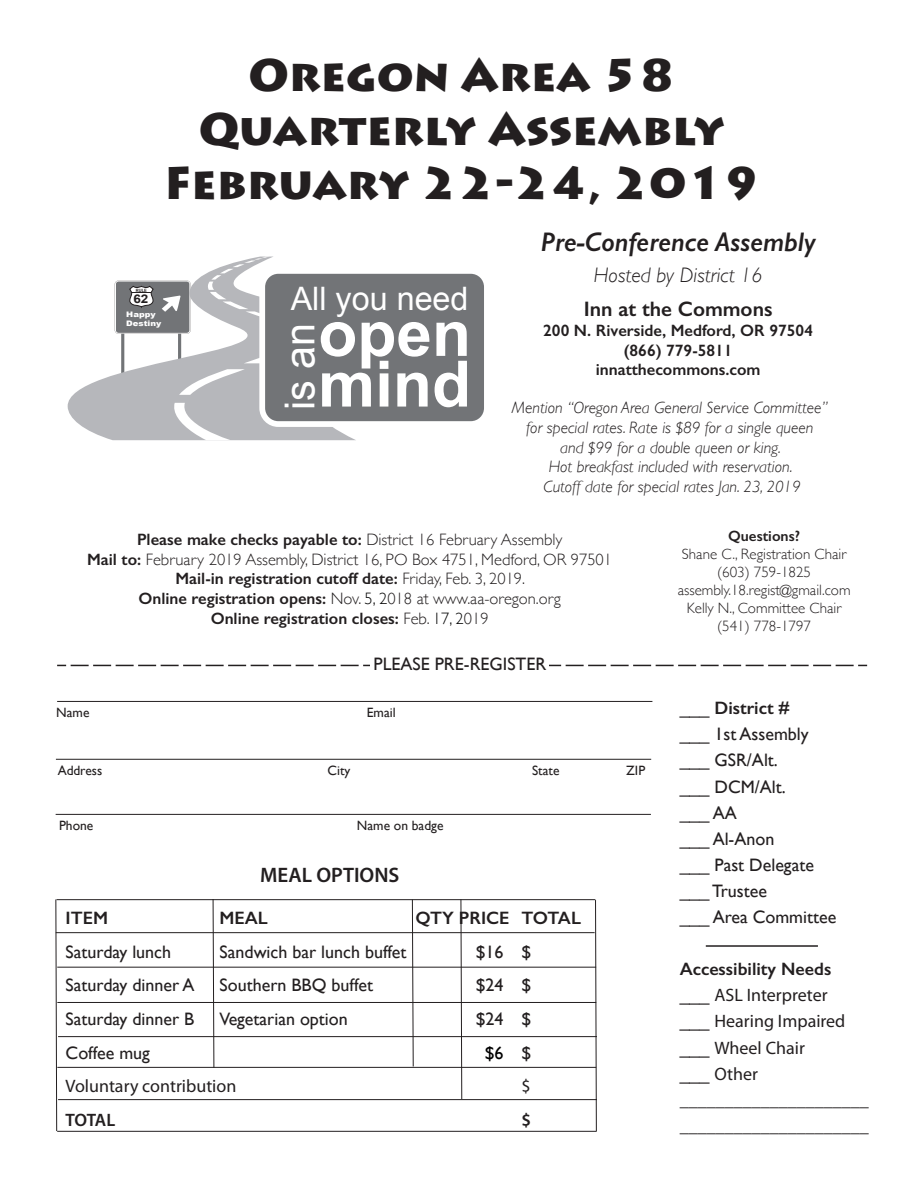
<style>
.page{position:relative;width:918px;height:1188px;background:#fff}
.page>*{position:absolute;margin:0;border:0;box-sizing:border-box;transform-origin:0 0}
.t1{font:700 64.05px "Arial";color:#fff}
.t2{font:900 45px/54px "Lithos Pro";color:#231f20;text-align:center}
.t3{font:41.25px "Arial";color:#fff}
.t4{font:32.4px "Arial";color:#fff}
.t5{font:italic 600 27px "Gill Sans";color:#231f20}
.t6{font:italic 300 21px "Gill Sans";color:#231f20}
.t7{font:600 21px "Gill Sans";color:#231f20}
.t8{font:600 21px "Myriad Pro";color:#231f20}
.t9{font:18px/26.1px "Gill Sans";color:#231f20}
.t10{font:18px/26.1px "Myriad Pro";color:#231f20}
.t11{font:600 18px "Gill Sans";color:#231f20}
.t12{font:600 18px "Myriad Pro";letter-spacing:-.025em;color:#231f20}
.t13{font:18px "Gill Sans";color:#000}
.t14{font:300 16.5px/19.8px "Gill Sans";color:#231f20;text-align:center}
.t15{font:italic 300 16.5px/19.8px "Gill Sans";color:#231f20;text-align:center}
.t16{font:600 16.5px/19.8px "Gill Sans";color:#231f20;text-align:center}
.t17{font:300 15px/18px "Gill Sans";color:#231f20;text-align:center}
.t18{font:600 15px "Gill Sans";color:#231f20}
.t19{font:13.5px "Gill Sans";color:#231f20}
.t20{font:700 12px "Arial";color:#231f20;scale:1.12 1}
.t21{font:900 7.5px/9px "Arial";color:#fff;scale:1.12 1}
.t22{font:700 4.35px "Arial Narrow";color:#231f20;scale:1.12 1}
.s1{font-weight:600}
.s2{color:#000}
.s3{color:#231f20}
.s4{font-family:"Gill Sans"}
</style>
<div class="page">
<svg style="left:57px;top:665px;width:810px;height:1px"></svg>
<div style="left:370px;top:657px;width:179px;height:18px;background:#fff"></div>
<hr style="left:57px;top:701px;width:595px;height:1px;background:#231f20">
<hr style="left:56px;top:814px;width:595px;height:1px;background:#231f20">
<hr style="left:56px;top:759px;width:595px;height:1px;background:#231f20">
<svg style="left:55px;top:899px;width:2px;height:233px"></svg>
<svg style="left:595px;top:899px;width:2px;height:233px"></svg>
<hr style="left:57px;top:899px;width:538px;height:1px;background:#231f20">
<hr style="left:58px;top:1099px;width:539px;height:1px;background:#231f20">
<hr style="left:57px;top:1067px;width:539px;height:1px;background:#231f20">
<hr style="left:57px;top:967px;width:539px;height:1px;background:#231f20">
<hr style="left:56px;top:932px;width:539px;height:1px;background:#231f20">
<hr style="left:57px;top:1131px;width:539px;height:1px;background:#231f20">
<svg style="left:212px;top:899px;width:3px;height:169px"></svg>
<svg style="left:460px;top:899px;width:3px;height:201px"></svg>
<svg style="left:412px;top:899px;width:2px;height:168px"></svg>
<hr style="left:58px;top:1036px;width:539px;height:1px;background:#231f20">
<hr style="left:706px;top:945px;width:112px;height:2px;background:#231f20">
<svg style="left:67px;top:273px;width:288px;height:167px"></svg>
<svg style="left:179px;top:369px;width:66px;height:26px"></svg>
<svg style="left:172px;top:403px;width:59px;height:37px"></svg>
<svg style="left:207px;top:257px;width:65px;height:106px"></svg>
<div style="left:262px;top:271px;width:225px;height:153px;background:#727477;border-radius:16px"></div>
<div style="left:259px;top:268px;width:231px;height:159px;border:6px solid #fff;border-radius:16px"></div>
<hr style="left:57px;top:1002px;width:539px;height:1px;background:#231f20">
<h2 class="t2" style="left:164px;top:50px;width:597px">Oregon Area 58<br>Quarterly Assembly<br>February 22-24, 2019</h2>
<h3 class="t5" style="left:541px;top:225px;width:277px">Pre-Conference Assembly</h3>
<p class="t6" style="left:594px;top:263px;width:170px">Hosted by District 16</p>
<p class="t7" style="left:584px;top:296px;width:190px">Inn at the Commons</p>
<p class="t16" style="left:543px;top:320px;width:271px">200 N. Riverside, Medford, OR 97504 (866) 779-5811 innatthecommons.com</p>
<p class="t22" style="left:136px;top:287px;width:11px">RULE</p>
<h3 class="t4" style="left:291px;top:278px;width:179px">All you need</h3>
<h1 class="t1" style="left:318px;top:291px;width:154px">open</h1>
<p class="t20" style="left:133px;top:291px;width:15px">62</p>
<p class="t21" style="left:126px;top:309px;width:33px">Happy<br>Destiny</p>
<h3 class="t3" style="left:273px;top:410px;width:89px;rotate:-90deg">is an</h3>
<h1 class="t1" style="left:318px;top:342px;width:154px">mind</h1>
<p class="t15" style="left:512px;top:398px;width:317px">Mention “Oregon Area General Service Committee” for special rates. Rate is $89 for a single queen<br>and $99 for a double queen or king.<br>Hot breakfast included with reservation.<br>Cutoff date for special rates Jan. 23, 2019</p>
<p class="t14" style="left:87px;top:529px;width:527px"><span class="s1">Please make checks payable to:</span> District 16 February Assembly<br><span class="s1">Mail to:</span> February 2019 Assembly, District 16, PO Box 4751, Medford, OR 97501<br><span class="s1">Mail-in registration cutoff date:</span> Friday, Feb. 3, 2019.<br><span class="s1">Online registration opens:</span> Nov. <span class="s2">5, 2</span>018 at www.aa-oregon.org<br><span class="s1">Online registration closes:</span> Feb. <span class="s2">17, 2</span>019</p>
<p class="t18" style="left:728px;top:527px;width:74px">Questions?</p>
<p class="t17" style="left:678px;top:545px;width:174px">Shane C., Registration Chair (603) 759-1825 assembly.18.regist@gmail.com<br>Kelly N., Committee Chair (541) 778-1797</p>
<p class="t9" style="left:374px;top:651px;width:174px">PLEASE PRE-REGISTER</p>
<p class="t19" style="left:56px;top:705px;width:35px">Name</p>
<p class="t19" style="left:367px;top:705px;width:30px">Email</p>
<p class="t19" style="left:58px;top:762px;width:46px">Address</p>
<p class="t19" style="left:328px;top:762px;width:24px">City</p>
<p class="t19" style="left:532px;top:762px;width:29px">State</p>
<p class="t19" style="left:626px;top:762px;width:20px">ZIP</p>
<p class="t19" style="left:59px;top:817px;width:36px">Phone</p>
<p class="t19" style="left:357px;top:817px;width:88px">Name on badge</p>
<p class="t8" style="left:260px;top:861px;width:141px">MEAL OPTIONS</p>
<p class="t11" style="left:66px;top:907px;width:44px">ITEM</p>
<p class="t11" style="left:220px;top:907px;width:50px">MEAL</p>
<p class="t11" style="left:416px;top:907px;width:167px">QTY PRICE TOTAL</p>
<p class="t9" style="left:66px;top:938px;width:107px">Saturday lunch</p>
<p class="t9" style="left:220px;top:938px;width:188px">Sandwich bar lunch buffet</p>
<p class="t9" style="left:476px;top:938px;width:57px">$16 $</p>
<p class="t9" style="left:66px;top:972px;width:130px">Saturday dinner A</p>
<p class="t9" style="left:220px;top:972px;width:155px">Southern BBQ buffet</p>
<p class="t9" style="left:476px;top:972px;width:57px">$24 $</p>
<p class="t9" style="left:66px;top:1006px;width:130px">Saturday dinner B</p>
<p class="t9" style="left:220px;top:1006px;width:130px">Vegetarian option</p>
<p class="t9" style="left:476px;top:1006px;width:57px">$24 $</p>
<p class="t9" style="left:66px;top:1039px;width:86px">Coffee mug</p>
<p class="t13" style="left:485px;top:1042px;width:48px">$6 <span class="s3">$</span></p>
<p class="t10" style="left:66px;top:1073px;width:172px">Voluntary contribution</p>
<p class="t10" style="left:522px;top:1073px;width:11px">$</p>
<p class="t12" style="left:66px;top:1108px;width:51px">TOTAL</p>
<p class="t12" style="left:522px;top:1108px;width:11px">$</p>
<p class="t9" style="left:680px;top:695px;width:158px">___ <span class="s1">District #<br></span>___ 1st Assembly ___ GSR/Alt.<br>___ DCM/Alt.<br>___ AA<br>___ Al-Anon<br>___ Past Delegate ___ Trustee<br>___ Area Committee</p>
<p class="t11" style="left:680px;top:958px;width:153px">Accessibility Needs</p>
<p class="t10" style="left:680px;top:982px;width:190px"><span class="s4">___</span> ASL Interpreter<br><span class="s4">___</span> Hearing Impaired <span class="s4">___</span> Wheel Chair<br><span class="s4">___</span> Other _____________________ _____________________</p>
</div>
